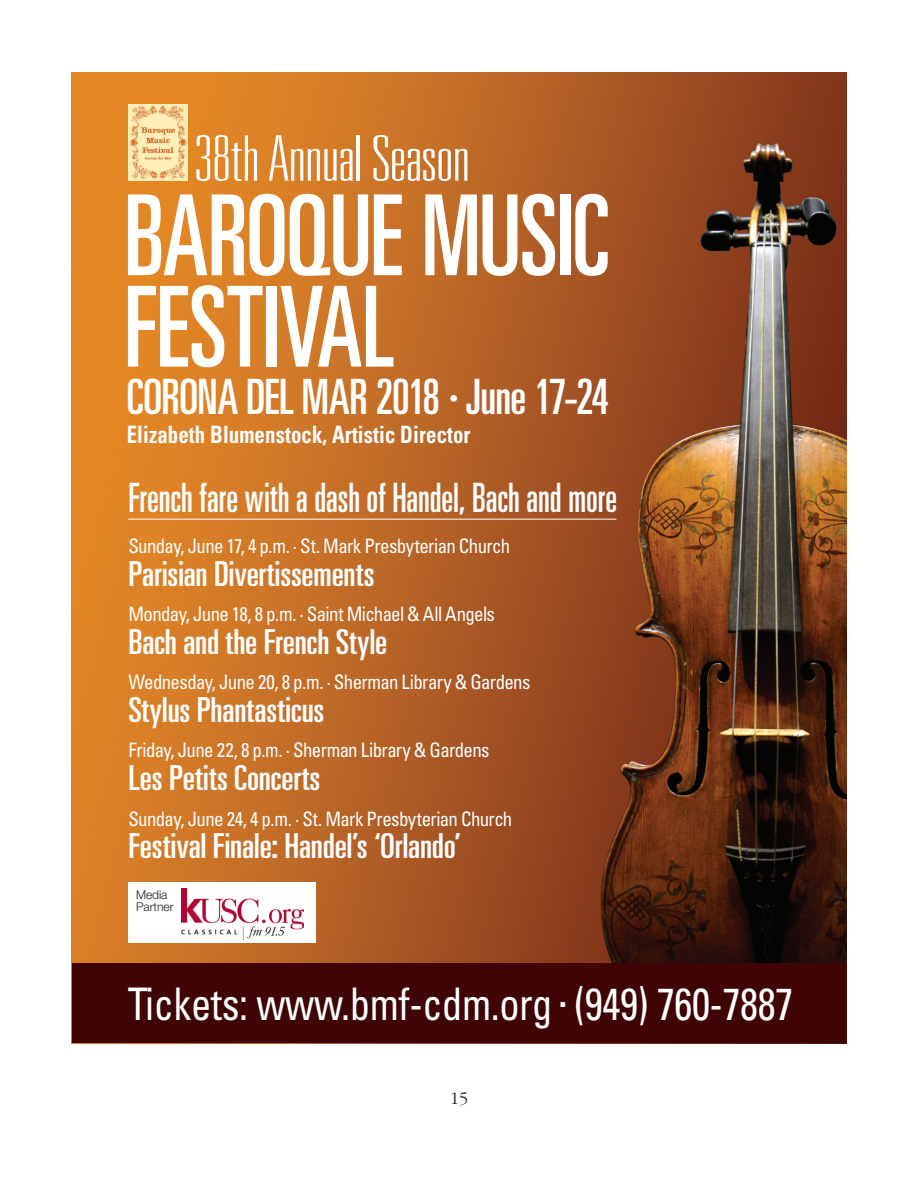
<style>
.page{position:relative;width:918px;height:1188px;background:#fff}
.page>*{position:absolute;margin:0;border:0;box-sizing:border-box;transform-origin:0 0}
.t1{font:ultra-condensed 111.9px/91.3px "Univers";letter-spacing:-.01em;color:#fff;scale:.92 1}
.t2{font:100 ultra-condensed 63.15px "Univers";letter-spacing:-.01em;color:#fff;scale:1.41 1}
.t3{font:ultra-condensed 48.75px "Univers";letter-spacing:-.015em;color:#fff}
.t4{font:condensed 45px "Univers LT Std";letter-spacing:-.01em;color:#fff;scale:.9 1}
.t5{font:ultra-condensed 40.5px "Univers";color:#fff;scale:.87 1}
.t6{font:ultra-condensed 34.35px "Univers LT Std";letter-spacing:-.005em;color:#fff;scale:1.06 1}
.t7{font:700 condensed 24px "Univers LT Std";letter-spacing:.005em;color:#fff;scale:.87 1}
.t8{font:condensed 19.95px "Univers";letter-spacing:-.035em;color:#fff;scale:.95 1}
.t9{font:300 18px "Garamond";color:#231f20}
.t10{font:300 12.15px/12.1px "Helvetica Neue LT Std";letter-spacing:-.005em;color:#231f20}
</style>
<div class="page">
<img style="left:72px;top:72px;width:775px;height:892px">
<div style="left:129px;top:882px;width:187px;height:61px;background:#fff"></div>
<img style="left:182px;top:888px;width:121px;height:51px">
<img style="left:600px;top:142px;width:247px;height:822px">
<img style="left:128px;top:105px;width:60px;height:76px">
<hr style="left:128px;top:519px;width:489px;height:1px;background:#fff">
<div style="left:72px;top:964px;width:775px;height:79px;background:#400406"></div>
<p class="t2" style="left:193px;top:126px;width:198px">38th Annual Season</p>
<p class="t1" style="left:124px;top:189px;width:528px">BAROQUE MUSIC<br>FESTIVAL</p>
<p class="t3" style="left:127px;top:369px;width:484px">CORONA DEL MAR 2018 · June 17-24</p>
<p class="t7" style="left:127px;top:420px;width:397px">Elizabeth Blumenstock, Artistic Director</p>
<p class="t5" style="left:128px;top:474px;width:563px">French fare with a dash of Handel, Bach and more</p>
<p class="t8" style="left:128px;top:533px;width:404px">Sunday, June 17, 4 p.m. · St. Mark Presbyterian Church</p>
<p class="t6" style="left:128px;top:554px;width:234px">Parisian Divertissements</p>
<p class="t8" style="left:128px;top:601px;width:387px">Monday, June 18, 8 p.m. · Saint Michael &amp; All Angels</p>
<p class="t6" style="left:128px;top:622px;width:246px">Bach and the French Style</p>
<p class="t8" style="left:128px;top:670px;width:425px">Wednesday, June 20, 8 p.m. · Sherman Library &amp; Gardens</p>
<p class="t6" style="left:128px;top:691px;width:186px">Stylus Phantasticus</p>
<p class="t8" style="left:128px;top:738px;width:382px">Friday, June 22, 8 p.m. · Sherman Library &amp; Gardens</p>
<p class="t6" style="left:128px;top:759px;width:183px">Les Petits Concerts</p>
<p class="t8" style="left:128px;top:806px;width:406px">Sunday, June 24, 4 p.m. · St. Mark Presbyterian Church</p>
<p class="t6" style="left:128px;top:827px;width:316px">Festival Finale: Handel’s ‘Orlando’</p>
<p class="t10" style="left:136px;top:888px;width:39px">Media<br>Partner</p>
<p class="t4" style="left:128px;top:975px;width:741px">Tickets: www.bmf-cdm.org ■ (949) 760-7887</p>
<p class="t9" style="left:450px;top:1088px;width:19px">15</p>
</div>
